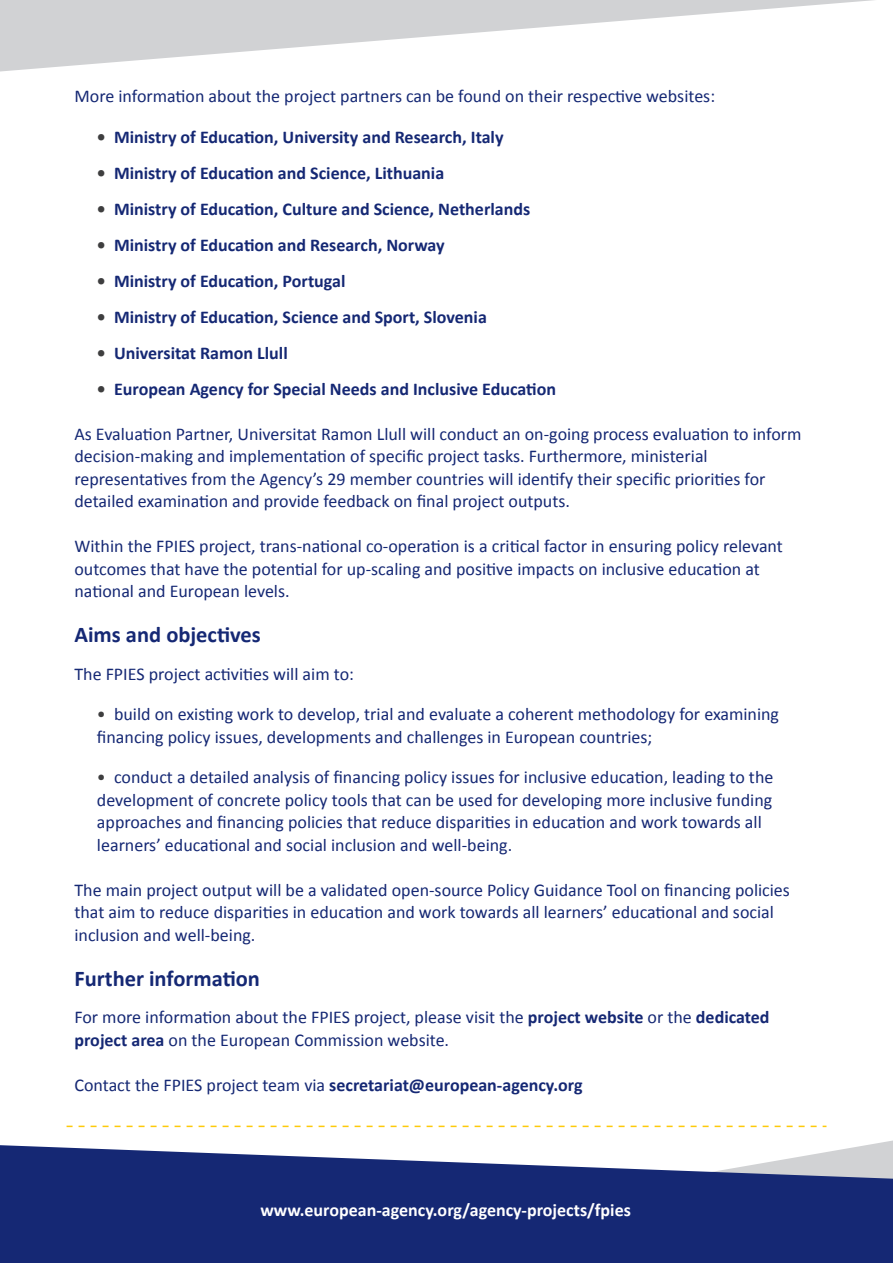
<style>
.page{position:relative;width:893px;height:1263px;background:#fff}
.page>*{position:absolute;margin:0;border:0;box-sizing:border-box;transform-origin:0 0}
.t1{font:700 22.5px "Calibri";color:#152874}
.t2{font:18px/22.5px "Calibri";color:#152874}
.t3{font:700 18px "Calibri";color:#152874}
.t4{font:700 18px "Calibri";color:#fff}
.s1{color:#3e3e3f}
.s2{font-weight:700}
.s3{font-weight:400}
</style>
<div class="page">
<svg style="left:67px;top:1125px;width:759px;height:2px"></svg>
<svg style="left:0;top:0;width:874px;height:71px;fill:#d7d8d9"></svg>
<svg style="left:0;top:1145px;width:893px;height:118px;background:#354586"></svg>
<p class="t2" style="left:74px;top:85px;width:642px">More information about the project partners can be found on their respective websites:</p>
<p class="t3" style="left:97px;top:125px;width:408px"><span class="s1">•</span> Ministry of Education, University and Research, Italy</p>
<p class="t3" style="left:97px;top:161px;width:349px"><span class="s1">•</span> Ministry of Education and Science, Lithuania</p>
<p class="t3" style="left:97px;top:197px;width:435px"><span class="s1">•</span> Ministry of Education, Culture and Science, Netherlands</p>
<p class="t3" style="left:97px;top:233px;width:349px"><span class="s1">•</span> Ministry of Education and Research, Norway</p>
<p class="t3" style="left:97px;top:269px;width:250px"><span class="s1">•</span> Ministry of Education, Portugal</p>
<p class="t3" style="left:97px;top:305px;width:391px"><span class="s1">•</span> Ministry of Education, Science and Sport, Slovenia</p>
<p class="t3" style="left:97px;top:341px;width:192px"><span class="s1">•</span> Universitat Ramon Llull</p>
<p class="t3" style="left:97px;top:377px;width:461px"><span class="s1">•</span> European Agency for Special Needs and Inclusive Education</p>
<p class="t2" style="left:74px;top:423px;width:729px">As Evaluation Partner, Universitat Ramon Llull will conduct an on-going process evaluation to inform decision-making and implementation of specific project tasks. Furthermore, ministerial representatives from the Agency’s 29 member countries will identify their specific priorities for detailed examination and provide feedback on final project outputs.</p>
<p class="t2" style="left:74px;top:535px;width:710px">Within the FPIES project, trans-national co-operation is a critical factor in ensuring policy relevant outcomes that have the potential for up-scaling and positive impacts on inclusive education at national and European levels.</p>
<h2 class="t1" style="left:74px;top:620px;width:188px">Aims and objectives</h2>
<p class="t2" style="left:74px;top:663px;width:281px">The FPIES project activities will aim to:</p>
<p class="t2" style="left:97px;top:703px;width:684px"><span class="s1">•</span> build on existing work to develop, trial and evaluate a coherent methodology for examining financing policy issues, developments and challenges in European countries;</p>
<p class="t2" style="left:97px;top:766px;width:678px"><span class="s1">•</span> conduct a detailed analysis of financing policy issues for inclusive education, leading to the development of concrete policy tools that can be used for developing more inclusive funding approaches and financing policies that reduce disparities in education and work towards all learners’ educational and social inclusion and well-being.</p>
<p class="t2" style="left:74px;top:879px;width:717px">The main project output will be a validated open-source Policy Guidance Tool on financing policies that aim to reduce disparities in education and work towards all learners’ educational and social inclusion and well-being.</p>
<h2 class="t1" style="left:74px;top:964px;width:187px">Further information</h2>
<p class="t2" style="left:74px;top:1006px;width:697px">For more information about the FPIES project, please visit the <span class="s2">project website</span> or the <span class="s2">dedicated project area</span> on the European Commission website.</p>
<p class="t3" style="left:74px;top:1073px;width:510px"><span class="s3">Contact the FPIES project team via</span> secretariat@european-agency.org</p>
<p class="t4" style="left:260px;top:1198px;width:372px">www.european-agency.org/agency-projects/fpies</p>
</div>
